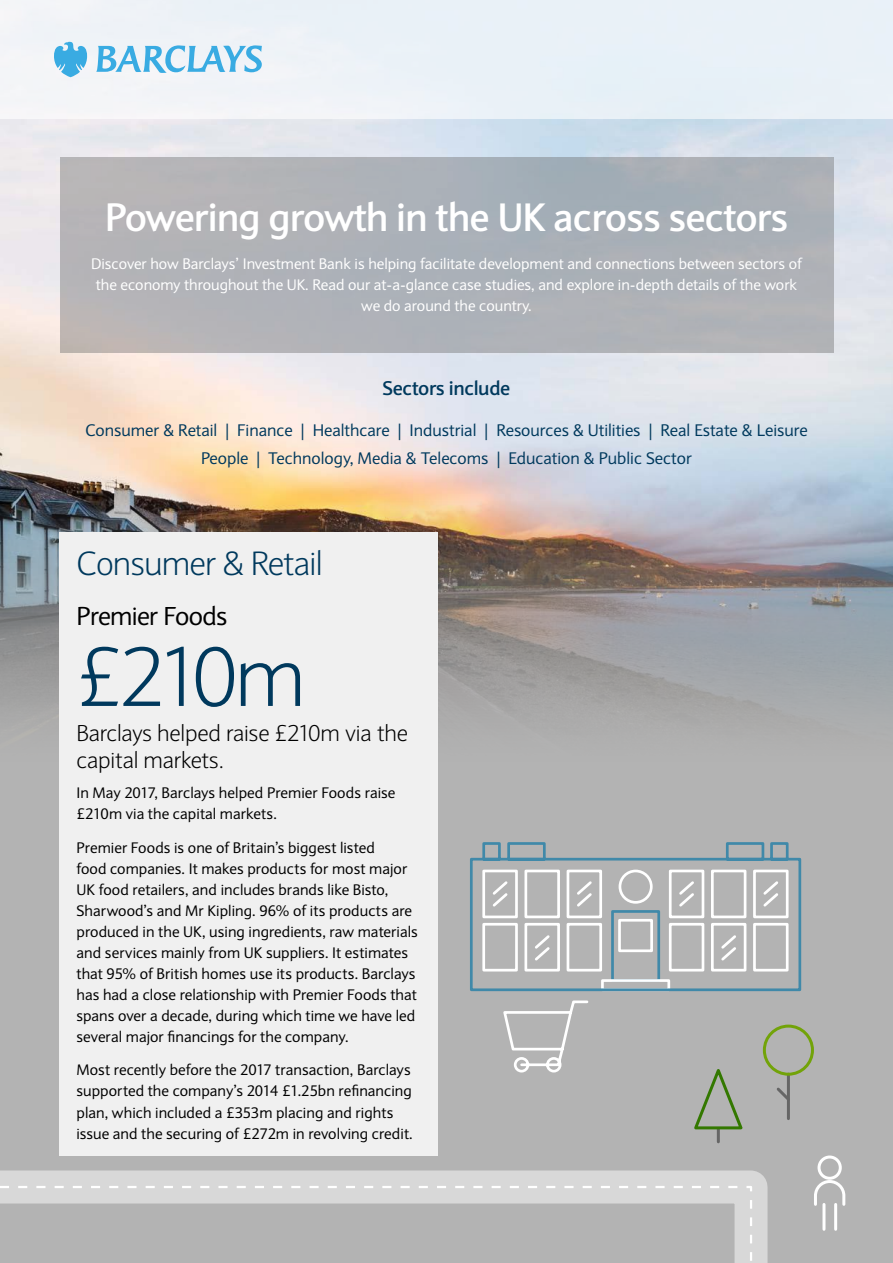
<style>
.page{position:relative;width:893px;height:1263px;background:#b3b3b3}
.page>*{position:absolute;margin:0;border:0;box-sizing:border-box;transform-origin:0 0}
.t1{font:300 82.5px "Expert Sans";color:#00395d}
.t2{font:700 39px "Expert Sans";letter-spacing:-.025em;color:#fff}
.t3{font:300 33px "Expert Sans";letter-spacing:-.025em;color:#00395d}
.t4{font:25.5px "Expert Sans";letter-spacing:-.025em;color:#000}
.t5{font:300 22.5px/27px "Expert Sans";letter-spacing:-.01em;color:#000}
.t6{font:700 19.5px "Expert Sans";letter-spacing:-.02em;color:#00395d}
.t7{font:16.5px/28.3px "Expert Sans";color:#00395d;text-align:center}
.t8{font:15px/21px "Expert Sans";letter-spacing:.005em;color:#000}
.t9{font:15px/21px "Expert Sans";color:#fff;text-align:center}
</style>
<div class="page">
<img style="left:0;top:119px;width:893px;height:643px">
<div style="left:0;top:0;width:893px;height:119px;background:#eaf1f7"></div>
<div style="left:60px;top:157px;width:773px;height:196px;background:linear-gradient(to right,#b5b4b7,#a8afb7)"></div>
<svg style="left:96px;top:45px;width:166px;height:28px"></svg>
<svg style="left:54px;top:42px;width:33px;height:35px"></svg>
<div style="left:60px;top:532px;width:378px;height:623px;background:#f0f0f0"></div>
<svg style="left:0;top:1154px;width:768px;height:109px"></svg>
<svg style="left:0;top:1185px;width:753px;height:78px"></svg>
<hr style="left:787px;top:1074px;width:3px;height:44px;background:#666">
<div style="left:763px;top:1024px;width:51px;height:52px;border:3px solid #72a309;border-radius:50%"></div>
<svg style="left:776px;top:1087px;width:11px;height:13px"></svg>
<svg style="left:694px;top:1069px;width:49px;height:73px"></svg>
<svg style="left:814px;top:1155px;width:32px;height:76px"></svg>
<svg style="left:470px;top:842px;width:332px;height:150px"></svg>
<svg style="left:617px;top:868px;width:173px;height:105px"></svg>
<svg style="left:503px;top:1000px;width:86px;height:73px"></svg>
<h2 class="t2" style="left:105px;top:191px;width:685px">Powering growth in the UK across sectors</h2>
<p class="t9" style="left:91px;top:253px;width:712px">Discover how Barclays’ Investment Bank is helping facilitate development and connections between sectors of the economy throughout the UK. Read our at-a-glance case studies, and explore in-depth details of the work we do around the country.</p>
<h3 class="t6" style="left:383px;top:375px;width:129px">Sectors include</h3>
<p class="t7" style="left:85px;top:415px;width:724px">Consumer &amp; Retail | Finance | Healthcare | Industrial | Resources &amp; Utilities | Real Estate &amp; Leisure<br>People | Technology, Media &amp; Telecoms | Education &amp; Public Sector</p>
<h3 class="t3" style="left:77px;top:543px;width:248px">Consumer &amp; Retail</h3>
<h3 class="t4" style="left:77px;top:600px;width:152px">Premier Foods</h3>
<h1 class="t1" style="left:77px;top:627px;width:231px">£210m</h1>
<h3 class="t5" style="left:77px;top:720px;width:333px">Barclays helped raise £210m via the capital markets.</h3>
<p class="t8" style="left:77px;top:782px;width:320px">In May 2017, Barclays helped Premier Foods raise £210m via the capital markets.</p>
<p class="t8" style="left:77px;top:837px;width:343px">Premier Foods is one of Britain’s biggest listed<br>food companies. It makes products for most major UK food retailers, and includes brands like Bisto, Sharwood’s and Mr Kipling. 96% of its products are produced in the UK, using ingredients, raw materials and services mainly from UK suppliers. It estimates that 95% of British homes use its products. Barclays has had a close relationship with Premier Foods that spans over a decade, during which time we have led several major financings for the company.</p>
<p class="t8" style="left:77px;top:1059px;width:338px">Most recently before the 2017 transaction, Barclays supported the company’s 2014 £1.25bn refinancing plan, which included a £353m placing and rights issue and the securing of £272m in revolving credit.</p>
</div>
